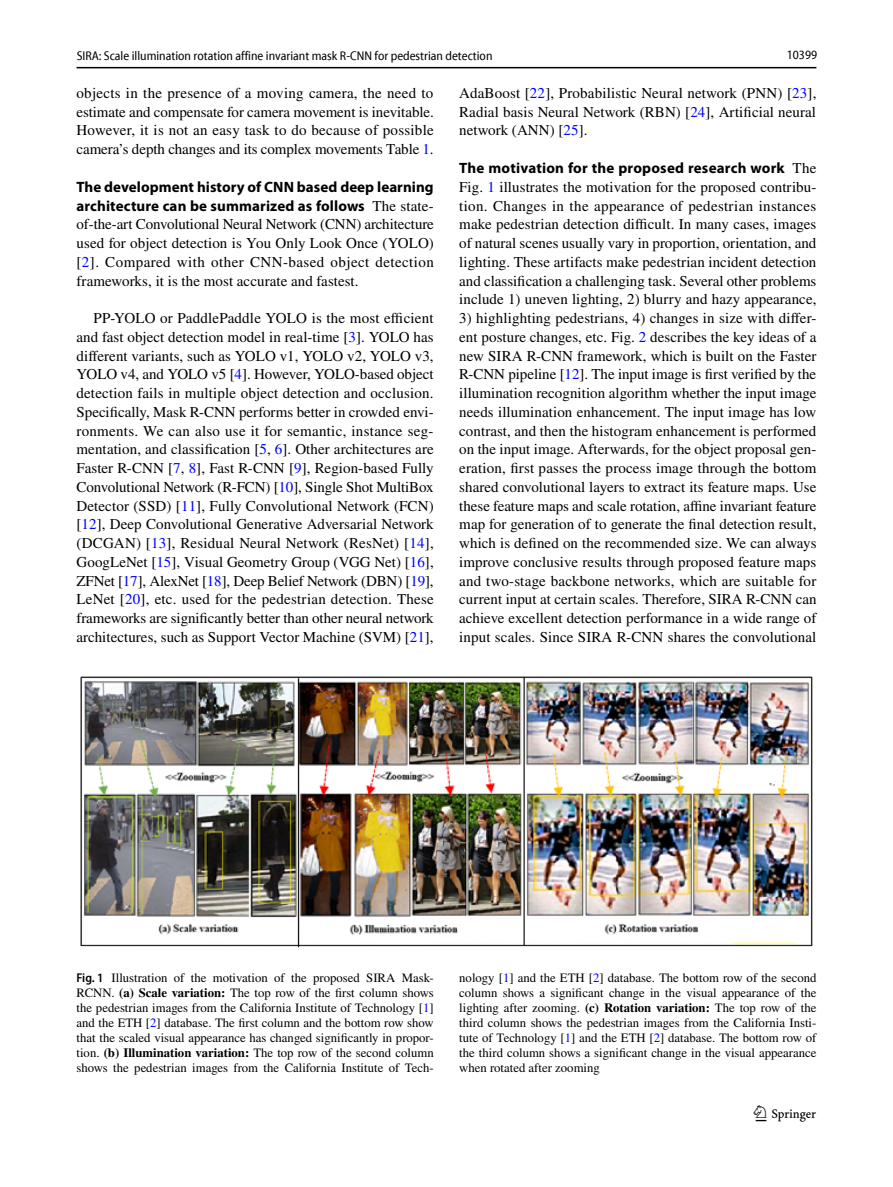
<style>
.page{position:relative;width:893px;height:1187px;background:#fff}
.page>*{position:absolute;margin:0;border:0;box-sizing:border-box;transform-origin:0 0}
.t1{font:22.5px "Springnew Regular 2";color:#000}
.t2{font:15px/18.8px "STIX";letter-spacing:.005em;color:#000;text-align:justify}
.t3{font:700 15px/18.8px "Myriad Pro";letter-spacing:.005em;color:#000}
.t4{font:12.75px/15px "STIX";color:#000;text-align:justify}
.t5{font:semi-condensed 12.75px "Myriad Pro Unic";color:#000}
.t6{font:12.75px "Myriad Pro Unic Semi Condensed 2";color:#000}
.s1{color:#00f}
.s2{font-family:"STIX";font-weight:400}
.s3{font-family:"Myriad Pro";font-weight:600;font-stretch:semi-condensed}
.s4{font-weight:700}
</style>
<div class="page">
<hr style="left:77px;top:67px;width:739px;height:1px;background:#000">
<img style="left:81px;top:676px;width:731px;height:271px">
<p class="t5" style="left:77px;top:51px;width:417px">SIRA: Scale illumination rotation affine invariant mask R-CNN for pedestrian detection</p>
<p class="t2" style="left:77px;top:84px;width:359px">objects in the presence of a moving camera, the need to estimate and compensate for camera movement is inevitable.<br>However, it is not an easy task to do because of possible camera’s depth changes and its complex movements Table <span class="s1">1</span>.</p>
<p class="t3" style="left:77px;top:177px;width:359px">The development history of CNN based deep learning architecture can be summarized as follows <span class="s2">The state-</span></p>
<p class="t2" style="left:77px;top:216px;width:359px">of-the-art Convolutional Neural Network (CNN) architecture used for object detection is You Only Look Once (YOLO) [<span class="s1">2</span>]. Compared with other CNN-based object detection frameworks, it is the most accurate and fastest.</p>
<p class="t2" style="left:77px;top:309px;width:359px;text-indent:17px">PP-YOLO or PaddlePaddle YOLO is the most efficient and fast object detection model in real-time [<span class="s1">3</span>]. YOLO has different variants, such as YOLO v1, YOLO v2, YOLO v3, YOLO v4, and YOLO v5 [<span class="s1">4</span>]. However, YOLO-based object detection fails in multiple object detection and occlusion.<br>Specifically, Mask R-CNN performs better in crowded envi&shy;ronments. We can also use it for semantic, instance seg&shy;mentation, and classification [<span class="s1">5</span>, <span class="s1">6</span>]. Other architectures are Faster R-CNN [<span class="s1">7</span>, <span class="s1">8</span>], Fast R-CNN [<span class="s1">9</span>], Region-based Fully Convolutional Network (R-FCN) [<span class="s1">10</span>], Single Shot MultiBox Detector (SSD) [<span class="s1">11</span>], Fully Convolutional Network (FCN) [<span class="s1">12</span>], Deep Convolutional Generative Adversarial Network (DCGAN) [<span class="s1">13</span>], Residual Neural Network (ResNet) [<span class="s1">14</span>], GoogLeNet [<span class="s1">15</span>], Visual Geometry Group (VGG Net) [<span class="s1">16</span>], ZFNet [<span class="s1">17</span>], AlexNet [<span class="s1">18</span>], Deep Belief Network (DBN) [<span class="s1">19</span>], LeNet [<span class="s1">20</span>], etc. used for the pedestrian detection. These frameworks are significantly better than other neural network architectures, such as Support Vector Machine (SVM) [<span class="s1">21</span>],</p>
<p class="t6" style="left:787px;top:50px;width:32px">10399</p>
<p class="t2" style="left:459px;top:84px;width:359px">AdaBoost [<span class="s1">22</span>], Probabilistic Neural network (PNN) [<span class="s1">23</span>], Radial basis Neural Network (RBN) [<span class="s1">24</span>], Artificial neural network (ANN) [<span class="s1">25</span>].</p>
<p class="t3" style="left:459px;top:158px;width:359px">The motivation for the proposed research work <span class="s2">The</span></p>
<p class="t2" style="left:459px;top:178px;width:359px">Fig. <span class="s1">1</span> illustrates the motivation for the proposed contribu&shy;tion. Changes in the appearance of pedestrian instances make pedestrian detection difficult. In many cases, images of natural scenes usually vary in proportion, orientation, and lighting. These artifacts make pedestrian incident detection and classification a challenging task. Several other problems include 1) uneven lighting, 2) blurry and hazy appearance,</p>
<p class="t2" style="left:459px;top:309px;width:359px">3) highlighting pedestrians, 4) changes in size with differ&shy;ent posture changes, etc. Fig. <span class="s1">2</span> describes the key ideas of a new SIRA R-CNN framework, which is built on the Faster R-CNN pipeline [<span class="s1">12</span>]. The input image is first verified by the illumination recognition algorithm whether the input image needs illumination enhancement. The input image has low contrast, and then the histogram enhancement is performed on the input image. Afterwards, for the object proposal gen&shy;eration, first passes the process image through the bottom shared convolutional layers to extract its feature maps. Use these feature maps and scale rotation, affine invariant feature map for generation of to generate the final detection result, which is defined on the recommended size. We can always improve conclusive results through proposed feature maps and two-stage backbone networks, which are suitable for current input at certain scales. Therefore, SIRA R-CNN can achieve excellent detection performance in a wide range of input scales. Since SIRA R-CNN shares the convolutional</p>
<p class="t4" style="left:77px;top:971px;width:359px"><span class="s3">Fig. 1</span> Illustration of the motivation of the proposed SIRA Mask-RCNN. <span class="s4">(a) Scale variation:</span> The top row of the first column shows the pedestrian images from the California Institute of Technology [<span class="s1">1</span>] and the ETH [<span class="s1">2</span>] database. The first column and the bottom row show that the scaled visual appearance has changed significantly in propor&shy;tion. <span class="s4">(b) Illumination variation:</span> The top row of the second column shows the pedestrian images from the California Institute of Tech-</p>
<p class="t4" style="left:459px;top:971px;width:359px">nology [<span class="s1">1</span>] and the ETH [<span class="s1">2</span>] database. The bottom row of the second column shows a significant change in the visual appearance of the lighting after zooming. <span class="s4">(c) Rotation variation:</span> The top row of the third column shows the pedestrian images from the California Insti&shy;tute of Technology [<span class="s1">1</span>] and the ETH [<span class="s1">2</span>] database. The bottom row of the third column shows a significant change in the visual appearance when rotated after zooming</p>
<h1 class="t1" style="left:756px;top:1105px;width:62px">1 3</h1>
</div>
